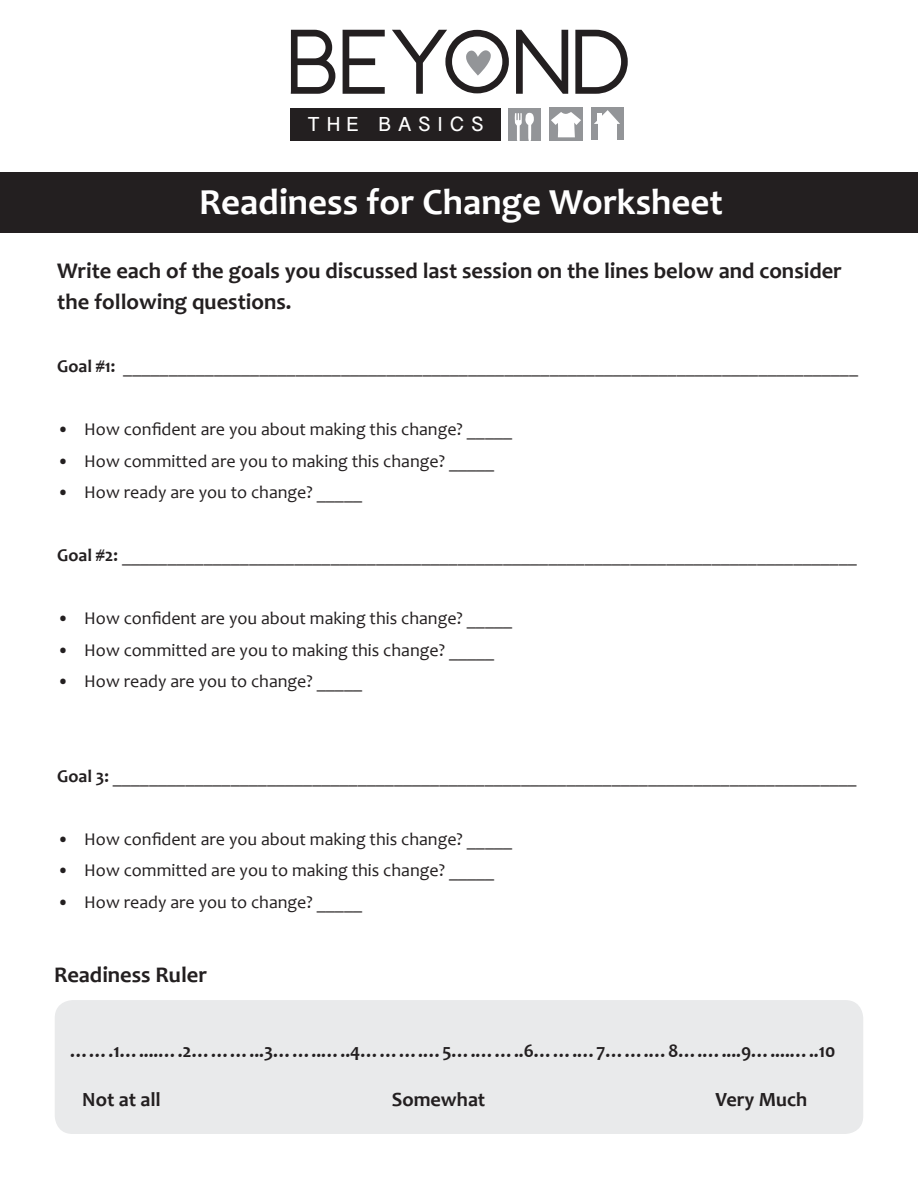
<style>
.page{position:relative;width:918px;height:1188px;background:#fff}
.page>*{position:absolute;margin:0;border:0;box-sizing:border-box;transform-origin:0 0}
.t1{font:700 89.55px "Neou";color:#231f20}
.t2{font:700 37.05px "Candara";color:#fff}
.t3{font:700 22.5px/31.5px "Candara";color:#231f20}
.t4{font:700 20.25px "Candara";color:#231f20}
.t5{font:700 19.2px "Candara";color:#231f20}
.t6{font:18px "Candara";color:#231f20}
.t7{font:700 18px "Bangla Sangam MN";letter-spacing:.39em;color:#fff}
.s1{font-weight:700}
</style>
<div class="page">
<svg style="left:466px;top:50px;width:25px;height:26px"></svg>
<div style="left:291px;top:108px;width:210px;height:33px;background:#231f20"></div>
<div style="left:591px;top:107px;width:33px;height:33px;background:#939598"></div>
<div style="left:598px;top:121px;width:19px;height:20px;background:#fff"></div>
<svg style="left:594px;top:110px;width:26px;height:14px"></svg>
<div style="left:508px;top:108px;width:33px;height:33px;background:#939598"></div>
<svg style="left:515px;top:112px;width:19px;height:29px"></svg>
<div style="left:549px;top:107px;width:34px;height:34px;background:#939598"></div>
<svg style="left:551px;top:112px;width:30px;height:26px"></svg>
<div style="left:0;top:172px;width:918px;height:61px;background:#231f20"></div>
<div style="left:55px;top:1000px;width:808px;height:134px;background:#e9eaeb;border-radius:18px"></div>
<p class="t1" style="left:291px;top:18px;width:346px">BEYOND</p>
<p class="t7" style="left:307px;top:112px;width:178px">THE BASICS</p>
<p class="t2" style="left:199px;top:178px;width:525px">Readiness for Change Worksheet</p>
<p class="t3" style="left:57px;top:254px;width:786px">Write each of the goals you discussed last session on the lines below and consider the following questions.</p>
<p class="t6" style="left:57px;top:355px;width:802px"><span class="s1">Goal #1:</span> _________________________________________________________________________________</p>
<p class="t6" style="left:57px;top:418px;width:457px">• How confident are you about making this change? _____</p>
<p class="t6" style="left:57px;top:450px;width:439px">• How committed are you to making this change? _____</p>
<p class="t6" style="left:57px;top:481px;width:306px">• How ready are you to change? _____</p>
<p class="t6" style="left:57px;top:544px;width:801px"><span class="s1">Goal #2:</span> _________________________________________________________________________________</p>
<p class="t6" style="left:57px;top:607px;width:457px">• How confident are you about making this change? _____</p>
<p class="t6" style="left:57px;top:639px;width:439px">• How committed are you to making this change? _____</p>
<p class="t6" style="left:57px;top:670px;width:306px">• How ready are you to change? _____</p>
<p class="t6" style="left:57px;top:765px;width:801px"><span class="s1">Goal 3:</span> __________________________________________________________________________________</p>
<p class="t6" style="left:57px;top:828px;width:457px">• How confident are you about making this change? _____</p>
<p class="t6" style="left:57px;top:859px;width:439px">• How committed are you to making this change? _____</p>
<p class="t6" style="left:57px;top:891px;width:306px">• How ready are you to change? _____</p>
<p class="t3" style="left:54px;top:958px;width:155px">Readiness Ruler</p>
<p class="t5" style="left:70px;top:1039px;width:767px">…….1…....….2………...3……..…..4……….…5….……..6…….…7…….…8….…....9…....…..10</p>
<p class="t4" style="left:82px;top:1087px;width:80px">Not at all</p>
<p class="t4" style="left:392px;top:1087px;width:95px">Somewhat</p>
<p class="t4" style="left:715px;top:1087px;width:94px">Very Much</p>
</div>
